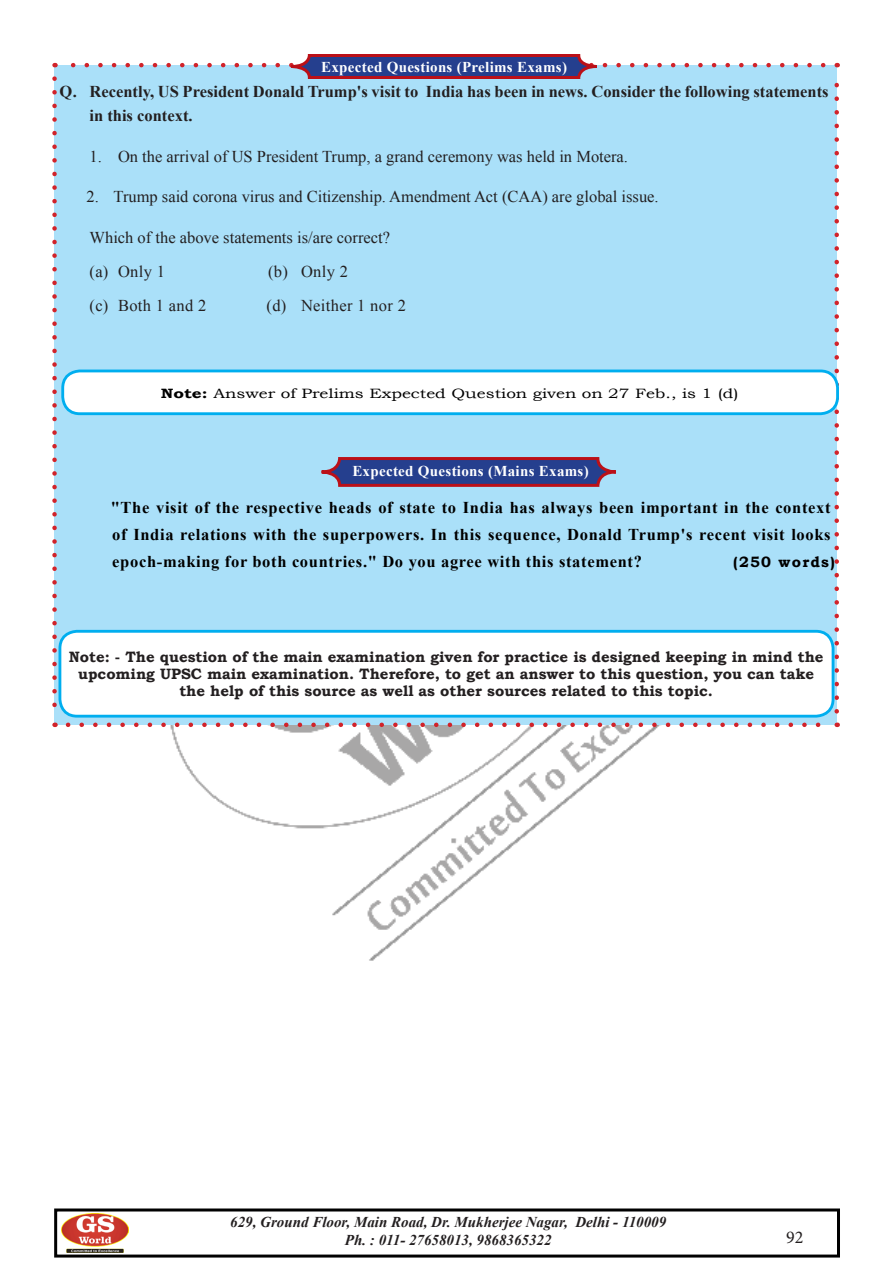
<style>
.page{position:relative;width:893px;height:1263px;background:#fff}
.page>*{position:absolute;margin:0;border:0;box-sizing:border-box;transform-origin:0 0}
.t1{font:18px "Minion Pro";color:#231f20}
.tab{font:700 16.5px/27px "Times New Roman";letter-spacing:.04em;color:#000;text-align:justify}
.Eng_Que{font:16.5px "Times New Roman";color:#231f20}
.Eng_Que-2{font:700 16.5px/24.8px "Times New Roman";color:#231f20}
.OPT{font:16.5px "Times New Roman";color:#231f20}
.Eng_Que-3{font:16.5px "Times New Roman";letter-spacing:.02em;color:#231f20}
.select{font:700 15px/17.2px "Bookman Old Style";color:#231f20;text-align:center}
.t2{font:italic 700 15px/18px "Times New Roman";color:#231f20;text-align:center}
.t3{font:700 15px "Times New Roman";letter-spacing:.02em;color:#fff}
.tab-2{font:700 15px "Bookman Old Style";letter-spacing:.08em;color:#000}
.t4{font:13.5px "Bookman Old Style";color:#000;scale:1.27 1}
.s1{font-weight:700}
</style>
<div class="page">
<div style="left:54px;top:1208px;width:786px;height:49px;border:3px solid #000"></div>
<img style="left:170px;top:727px;width:488px;height:234px">
<img style="left:62px;top:1213px;width:66px;height:39px">
<svg style="left:52px;top:54px;width:787px;height:673px;background:#a8d9f2"></svg>
<div style="left:63px;top:371px;width:774px;height:43px;background:#fff;border-radius:17px"></div>
<div style="left:61px;top:370px;width:778px;height:45px;border:3px solid #00aeef;border-radius:17px"></div>
<div style="left:60px;top:631px;width:773px;height:85px;background:#fff;border-radius:17px"></div>
<div style="left:58px;top:630px;width:776px;height:88px;border:3px solid #00aeef;border-radius:17px"></div>
<p class="t3" style="left:321px;top:56px;width:247px">Expected Questions (Prelims Exams)</p>
<p class="Eng_Que-2" style="left:90px;top:78px;width:741px;text-indent:-30px">Q. Recently, US President Donald Trump's visit to India has been in news. Consider the following statements in this context.</p>
<p class="Eng_Que" style="left:90px;top:146px;width:540px">1. On the arrival of US President Trump, a grand ceremony was held in Motera.</p>
<p class="OPT" style="left:87px;top:186px;width:574px">2. Trump said corona virus and Citizenship. Amendment Act (CAA) are global issue.</p>
<p class="Eng_Que" style="left:90px;top:226px;width:302px">Which of the above statements is/are correct?</p>
<p class="Eng_Que" style="left:90px;top:260px;width:77px">(a) Only 1</p>
<p class="Eng_Que" style="left:268px;top:260px;width:82px">(b) Only 2</p>
<p class="Eng_Que" style="left:90px;top:294px;width:118px">(c) Both 1 and 2</p>
<p class="Eng_Que-3" style="left:267px;top:294px;width:141px">(d) Neither 1 nor 2</p>
<p class="t4" style="left:161px;top:384px;width:457px"><span class="s1">Note:</span> Answer of Prelims Expected Question given on 27 Feb., is 1 (d)</p>
<p class="t3" style="left:352px;top:461px;width:238px">Expected Questions (Mains Exams)</p>
<p class="tab" style="left:111px;top:493px;width:721px">"The visit of the respective heads of state to India has always been important in the context of India relations with the superpowers. In this sequence, Donald Trump's recent visit looks epoch-making for both countries." Do you agree with this statement?</p>
<p class="tab-2" style="left:733px;top:550px;width:103px">(250 words)</p>
<p class="select" style="left:69px;top:648px;width:756px">Note: - The question of the main examination given for practice is designed keeping in mind the upcoming UPSC main examination. Therefore, to get an answer to this question, you can take the help of this source as well as other sources related to this topic.</p>
<p class="t2" style="left:230px;top:1212px;width:437px">629, Ground Floor, Main Road, Dr. Mukherjee Nagar, Delhi - 110009<br>Ph. : 011- 27658013, 9868365322</p>
<p class="t1" style="left:786px;top:1225px;width:19px">92</p>
</div>
